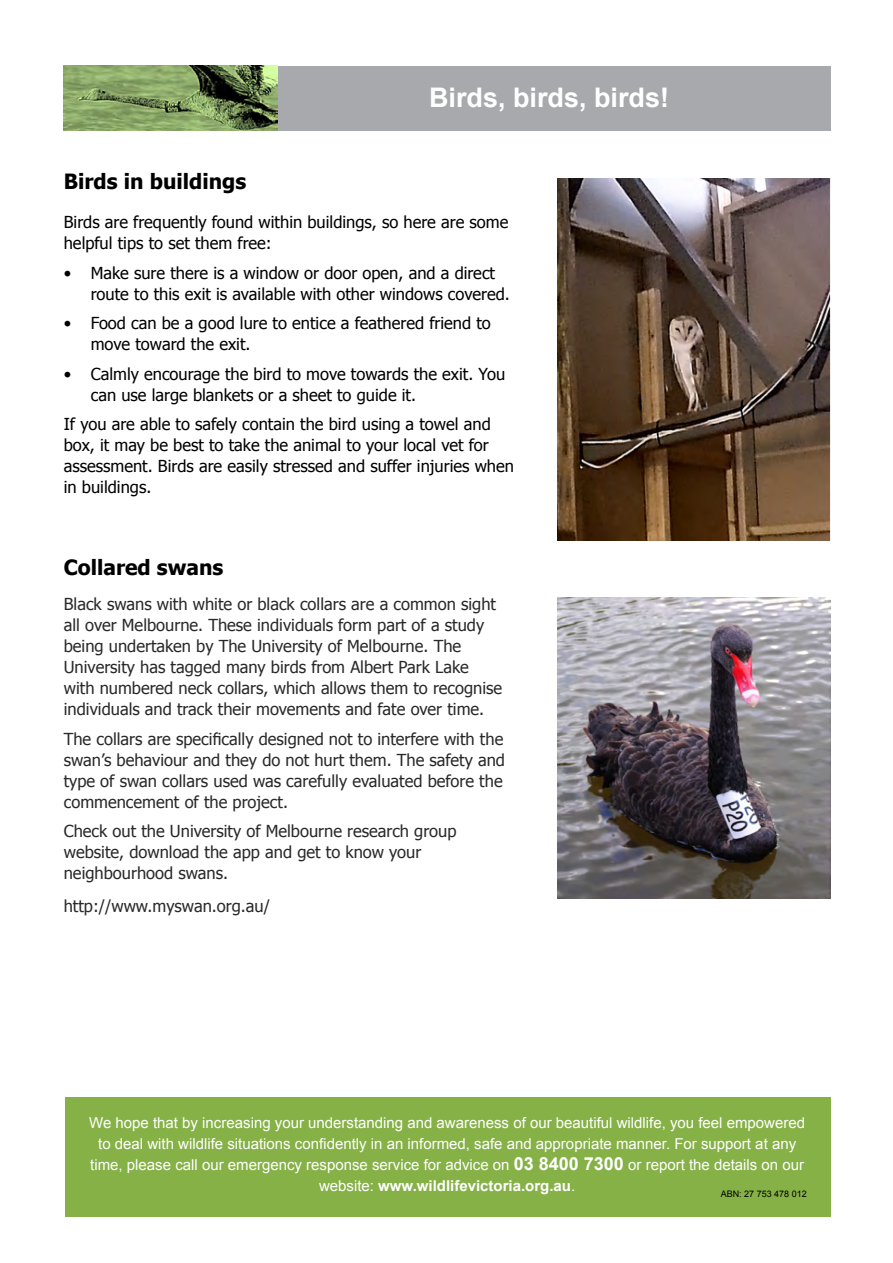
<style>
.page{position:relative;width:893px;height:1263px;background:#fff}
.page>*{position:absolute;margin:0;border:0;box-sizing:border-box;transform-origin:0 0}
.t1{font:700 27px "Arial";color:#fff}
.t2{font:700 21px "Tahoma";color:#000}
.t3{font:16.5px/21px "Tahoma";color:#020202}
.t4{font:16.5px/21px "Tahoma";color:#000}
.t5{font:15px/21px "Arial";color:#fff;text-align:center}
.t6{font:9px "Arial";color:#000}
.s1{font-weight:700;font-size:18px}
.s2{font-weight:700}
</style>
<div class="page">
<div style="left:64px;top:66px;width:766px;height:64px;background:#a7a9ac"></div>
<img style="left:558px;top:179px;width:272px;height:362px">
<img style="left:558px;top:598px;width:272px;height:301px">
<img style="left:64px;top:66px;width:214px;height:64px">
<div style="left:65px;top:1097px;width:765px;height:119px;background:#86b147"></div>
<h1 class="t1" style="left:429px;top:79px;width:242px">Birds, birds, birds!</h1>
<p class="t2" style="left:64px;top:166px;width:184px">Birds in buildings</p>
<p class="t4" style="left:64px;top:211px;width:446px">Birds are frequently found within buildings, so here are some helpful tips to set them free:</p>
<p class="t4" style="left:91px;top:261px;width:421px;text-indent:-27px">• Make sure there is a window or door open, and a direct route to this exit is available with other windows covered.</p>
<p class="t4" style="left:91px;top:312px;width:402px;text-indent:-27px">• Food can be a good lure to entice a feathered friend to move toward the exit.</p>
<p class="t4" style="left:91px;top:362px;width:416px;text-indent:-27px">• Calmly encourage the bird to move towards the exit. You can use large blankets or a sheet to guide it.</p>
<p class="t4" style="left:64px;top:413px;width:452px">If you are able to safely contain the bird using a towel and box, it may be best to take the animal to your local vet for assessment. Birds are easily stressed and suffer injuries when in buildings.</p>
<p class="t2" style="left:64px;top:552px;width:161px">Collared swans</p>
<p class="t3" style="left:64px;top:593px;width:440px">Black swans with white or black collars are a common sight all over Melbourne. These individuals form part of a study being undertaken by The University of Melbourne. The University has tagged many birds from Albert Park Lake with numbered neck collars, which allows them to recognise individuals and track their movements and fate over time.</p>
<p class="t3" style="left:64px;top:728px;width:443px">The collars are specifically designed not to interfere with the swan’s behaviour and they do not hurt them. The safety and type of swan collars used was carefully evaluated before the commencement of the project.</p>
<p class="t3" style="left:64px;top:820px;width:394px">Check out the University of Melbourne research group website, download the app and get to know your neighbourhood swans.</p>
<p class="t3" style="left:64px;top:895px;width:208px">http://www.myswan.org.au/</p>
<p class="t5" style="left:89px;top:1113px;width:717px">We hope that by increasing your understanding and awareness of our beautiful wildlife, you feel empowered to deal with wildlife situations confidently in an informed, safe and appropriate manner. For support at any time, please call our emergency response service for advice on <span class="s1">03 8400 7300</span> or report the details on our website: <span class="s2">www.wildlifevictoria.org.au</span>.</p>
<p class="t6" style="left:721px;top:1188px;width:88px">ABN: 27 753 478 012</p>
</div>
